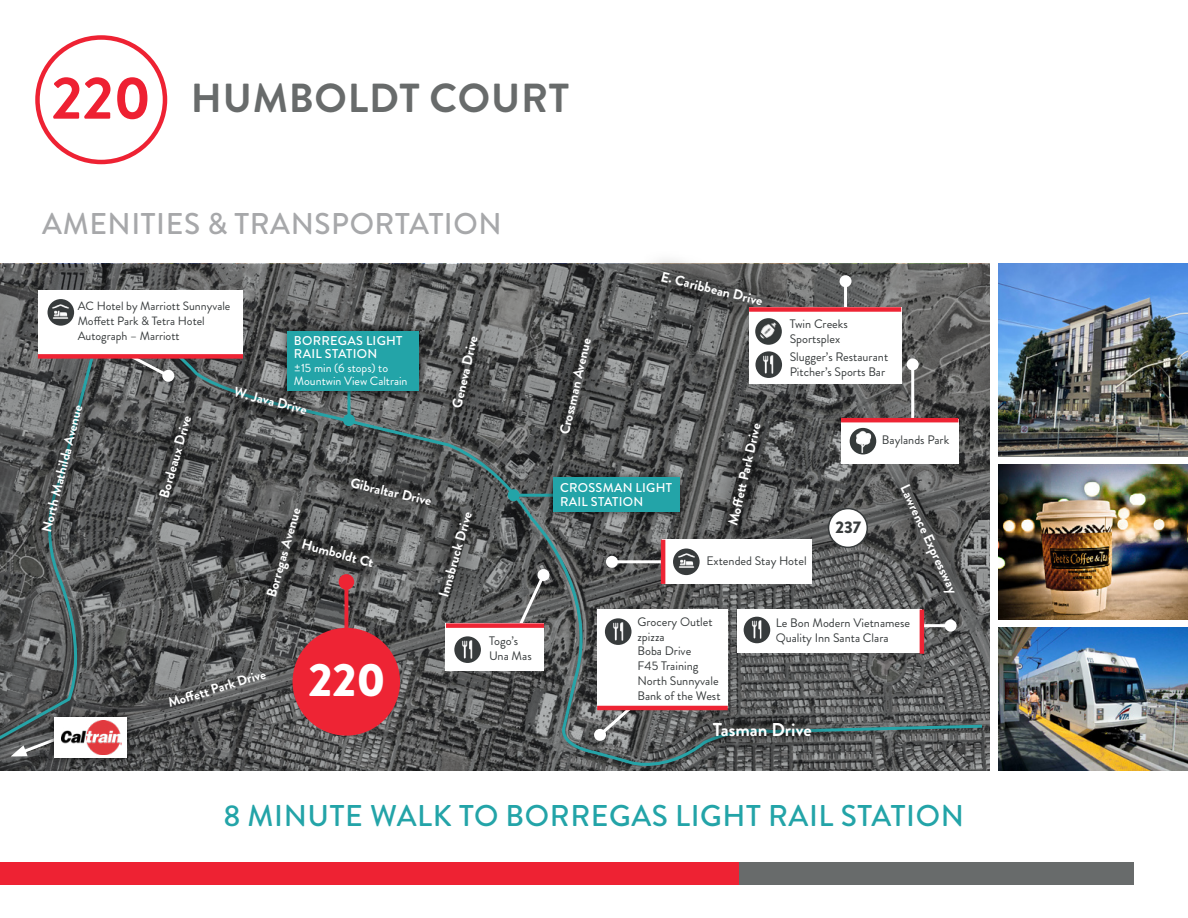
<style>
.page{position:relative;width:1188px;height:918px;background:#fff}
.page>*{position:absolute;margin:0;border:0;box-sizing:border-box;transform-origin:0 0}
.t1{font:900 46.8px "Brandon Grotesque";color:#fff}
.t2{font:700 40.5px "Brandon Grotesque";letter-spacing:.02em;color:#686b6b}
.t3{font:500 30px "Brandon Grotesque";letter-spacing:.02em;color:#23a4a8}
.t4{font:500 30px "Brandon Grotesque";letter-spacing:.02em;color:#a7a8aa}
.t5{font:700 18.6px "Brandon Grotesque";color:#fff}
.t6{font:900 16.8px "Brandon Grotesque";color:#373b3c}
.t7{font:700 13.95px "Brandon Grotesque";color:#fff}
.t8{font:700 13.5px "Brandon Grotesque";color:#fff}
.t9{font:500 12.75px/13.5px "Brandon Grotesque";letter-spacing:.02em;color:#fff}
.t10{font:12.3px/14.7px "Brandon Grotesque";color:#373b3c}
.t11{font:12px/15px "Brandon Grotesque";color:#373b3c}
.t12{font:12px/13.5px "Brandon Grotesque";color:#fff}
.s1{font-size:60px;color:#ee2032}
</style>
<div class="page">
<div style="left:0;top:862px;width:739px;height:23px;background:#e23"></div>
<div style="left:739px;top:862px;width:395px;height:23px;background:#686b6b"></div>
<div style="left:35px;top:35px;width:132px;height:129px;border:4px solid #e23;border-radius:50%"></div>
<svg style="left:0;top:264px;width:990px;height:506px;background:#616262"></svg>
<img style="left:998px;top:465px;width:190px;height:155px">
<img style="left:998px;top:628px;width:190px;height:142px">
<img style="left:998px;top:264px;width:190px;height:192px">
<svg style="left:0;top:316px;width:985px;height:455px;background:#585b5b"></svg>
<svg style="left:693px;top:701px;width:139px;height:58px;background:#4f5556"></svg>
<svg style="left:214px;top:366px;width:112px;height:69px;background:#565d5d"></svg>
<svg style="left:432px;top:316px;width:66px;height:112px;background:#595a5a"></svg>
<svg style="left:539px;top:318px;width:72px;height:137px;background:#525454"></svg>
<svg style="left:708px;top:403px;width:73px;height:137px;background:#565757"></svg>
<svg style="left:640px;top:260px;width:142px;height:66px;background:#616161"></svg>
<svg style="left:330px;top:457px;width:121px;height:69px;background:#4c4d4d"></svg>
<svg style="left:246px;top:488px;width:75px;height:129px;background:#525353"></svg>
<svg style="left:281px;top:519px;width:113px;height:69px;background:#515252"></svg>
<svg style="left:419px;top:492px;width:73px;height:125px;background:#575858"></svg>
<svg style="left:21px;top:385px;width:81px;height:168px;background:#525758"></svg>
<svg style="left:139px;top:396px;width:72px;height:122px;background:#545556"></svg>
<svg style="left:880px;top:464px;width:94px;height:150px;background:#575858"></svg>
<hr style="left:612px;top:560px;width:58px;height:3px;background:#fff">
<div style="left:606px;top:556px;width:12px;height:12px;background:#fff;border-radius:50%"></div>
<hr style="left:893px;top:624px;width:58px;height:3px;background:#fff">
<div style="left:945px;top:620px;width:12px;height:12px;background:#fff;border-radius:50%"></div>
<hr style="left:844px;top:281px;width:3px;height:58px;background:#fff">
<div style="left:840px;top:275px;width:12px;height:12px;background:#fff;border-radius:50%"></div>
<hr style="left:911px;top:364px;width:3px;height:58px;background:#fff">
<div style="left:907px;top:358px;width:12px;height:12px;background:#fff;border-radius:50%"></div>
<svg style="left:508px;top:568px;width:42px;height:78px;background:#686969"></svg>
<div style="left:662px;top:540px;width:150px;height:44px;background:#fff"></div>
<div style="left:673px;top:549px;width:27px;height:26px;background:#373b3c;border-radius:50%"></div>
<img style="left:676px;top:551px;width:20px;height:20px">
<hr style="left:514px;top:494px;width:50px;height:3px;background:#23a4a8">
<div style="left:508px;top:489px;width:12px;height:12px;background:#23a4a8;border-radius:50%"></div>
<svg style="left:11px;top:732px;width:34px;height:25px"></svg>
<div style="left:545px;top:469px;width:143px;height:51px;background:#000;opacity:.75"></div>
<div style="left:554px;top:478px;width:126px;height:34px;background:#23a4a8"></div>
<div style="left:45px;top:709px;width:90px;height:57px;background:#000;opacity:.75"></div>
<div style="left:54px;top:717px;width:72px;height:41px;background:#fff"></div>
<img style="left:62px;top:721px;width:59px;height:33px">
<svg style="left:593px;top:657px;width:95px;height:85px;background:#6c6c6c"></svg>
<div style="left:597px;top:610px;width:131px;height:98px;background:#fff"></div>
<div style="left:605px;top:618px;width:27px;height:27px;background:#373b3c;border-radius:50%"></div>
<img style="left:613px;top:622px;width:11px;height:18px">
<div style="left:737px;top:610px;width:185px;height:43px;background:#fff"></div>
<div style="left:744px;top:617px;width:26px;height:26px;background:#373b3c;border-radius:50%"></div>
<img style="left:752px;top:621px;width:10px;height:17px">
<svg style="left:344px;top:590px;width:4px;height:38px"></svg>
<div style="left:339px;top:574px;width:15px;height:16px;background:#ee2434;border-radius:50%"></div>
<div style="left:293px;top:628px;width:107px;height:108px;background:#ee2434;border-radius:50%"></div>
<div style="left:829px;top:509px;width:38px;height:38px;background:#fff;border-radius:50%"></div>
<div style="left:828px;top:508px;width:40px;height:40px;border:2px solid #373b3c;border-radius:50%"></div>
<div style="left:446px;top:623px;width:98px;height:48px;background:#fff"></div>
<div style="left:454px;top:636px;width:27px;height:27px;background:#373b3c;border-radius:50%"></div>
<img style="left:462px;top:640px;width:11px;height:18px">
<div style="left:749px;top:308px;width:152px;height:76px;background:#fff"></div>
<img style="left:755px;top:318px;width:27px;height:26px">
<div style="left:841px;top:419px;width:117px;height:44px;background:#fff"></div>
<div style="left:850px;top:428px;width:26px;height:27px;background:#353a3a;border-radius:50%"></div>
<img style="left:855px;top:429px;width:16px;height:25px">
<div style="left:749px;top:307px;width:152px;height:5px;background:#ee2434"></div>
<hr style="left:841px;top:418px;width:117px;height:4px;background:#ee2434">
<hr style="left:661px;top:540px;width:4px;height:44px;background:#ee2434">
<div style="left:446px;top:623px;width:98px;height:5px;background:#ee2434"></div>
<hr style="left:597px;top:706px;width:131px;height:4px;background:#ee2434">
<hr style="left:920px;top:610px;width:4px;height:44px;background:#ee2434">
<hr style="left:347px;top:370px;width:3px;height:50px;background:#23a4a8">
<div style="left:343px;top:414px;width:12px;height:12px;background:#23a4a8;border-radius:50%"></div>
<div style="left:279px;top:322px;width:148px;height:77px;background:#000;opacity:.75"></div>
<div style="left:288px;top:331px;width:131px;height:60px;background:#23a4a8"></div>
<svg style="left:101px;top:359px;width:71px;height:21px"></svg>
<div style="left:162px;top:370px;width:12px;height:12px;background:#fefefe;border-radius:50%"></div>
<div style="left:38px;top:290px;width:205px;height:66px;background:#fff"></div>
<div style="left:48px;top:299px;width:26px;height:27px;background:#373b3c;border-radius:50%"></div>
<img style="left:51px;top:302px;width:20px;height:17px">
<div style="left:38px;top:354px;width:205px;height:5px;background:#ee2434"></div>
<div style="left:755px;top:351px;width:27px;height:27px;background:#373b3c;border-radius:50%"></div>
<img style="left:763px;top:355px;width:11px;height:18px">
<h2 class="t2" style="left:51px;top:70px;width:519px"><span class="s1">220</span> HUMBOLDT COURT</h2>
<h3 class="t4" style="left:42px;top:203px;width:461px">AMENITIES &amp; TRANSPORTATION</h3>
<p class="t7" style="left:664px;top:266px;width:106px;rotate:14deg">E. Caribbean Drive</p>
<p class="t11" style="left:78px;top:299px;width:154px">AC Hotel by Marriott Sunnyvale<br>Moffett Park &amp; Tetra Hotel<br>Autograph – Marriott</p>
<p class="t10" style="left:790px;top:316px;width:60px">Twin Creeks<br>Sportsplex</p>
<p class="t7" style="left:447px;top:406px;width:76px;rotate:-77deg">Geneva Drive</p>
<p class="t7" style="left:555px;top:432px;width:100px;rotate:-77deg">Crossman Avenue</p>
<p class="t9" style="left:294px;top:334px;width:110px">BORREGAS LIGHT<br>RAIL STATION</p>
<p class="t12" style="left:294px;top:361px;width:115px">±15 min (6 stops) to<br>Mountwin View Caltrain</p>
<p class="t10" style="left:790px;top:350px;width:100px">Slugger’s Restaurant<br>Pitcher’s Sports Bar</p>
<p class="t7" style="left:237px;top:382px;width:76px;rotate:14deg">W. Java Drive</p>
<p class="t7" style="left:37px;top:529px;width:132px;rotate:-76deg">North Mathilda Avenue</p>
<p class="t7" style="left:154px;top:495px;width:87px;rotate:-74deg">Bordeaux Drive</p>
<p class="t7" style="left:723px;top:523px;width:106px;rotate:-77deg">Moffett Park Drive</p>
<p class="t10" style="left:882px;top:433px;width:69px">Baylands Park</p>
<p class="t7" style="left:353px;top:473px;width:84px;rotate:13deg">Gibraltar Drive</p>
<p class="t9" style="left:560px;top:481px;width:114px">CROSSMAN LIGHT<br>RAIL STATION</p>
<p class="t7" style="left:913px;top:481px;width:119px;rotate:65deg">Lawrence Expressway</p>
<p class="t7" style="left:261px;top:594px;width:94px;rotate:-74deg">Borregas Avenue</p>
<p class="t7" style="left:434px;top:594px;width:90px;rotate:-74deg">Innsbruck Drive</p>
<h3 class="t6" style="left:835px;top:516px;width:27px">237</h3>
<p class="t7" style="left:305px;top:534px;width:75px;rotate:15deg">Humboldt Ct</p>
<p class="t10" style="left:706px;top:553px;width:102px">Extended Stay Hotel</p>
<p class="t8" style="left:166px;top:694px;width:103px;rotate:-17deg">Mofett Park Drive</p>
<h1 class="t1" style="left:308px;top:647px;width:79px">220</h1>
<p class="t10" style="left:489px;top:634px;width:44px">Togo’s<br>Una Mas</p>
<p class="t10" style="left:637px;top:614px;width:85px">Grocery Outlet zpizza<br>Boba Drive<br>F45 Training<br>North Sunnyvale<br>Bank of the West</p>
<p class="t10" style="left:776px;top:616px;width:136px">Le Bon Modern Vietnamese<br>Quality Inn Santa Clara</p>
<h3 class="t5" style="left:713px;top:717px;width:100px">Tasman Drive</h3>
<h3 class="t3" style="left:224px;top:795px;width:742px">8 MINUTE WALK TO BORREGAS LIGHT RAIL STATION</h3>
</div>
